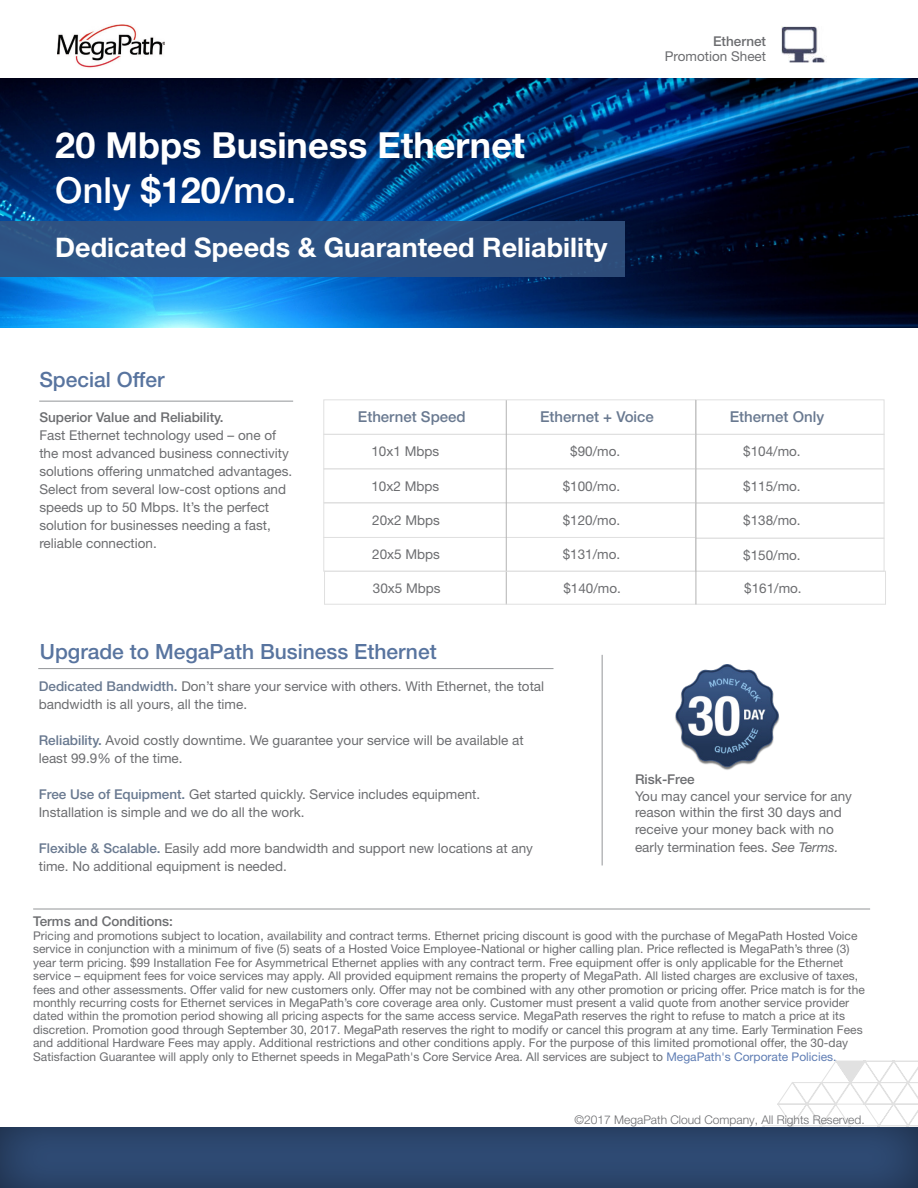
<style>
.page{position:relative;width:918px;height:1188px;background:#fff}
.page>*{position:absolute;margin:0;border:0;box-sizing:border-box;transform-origin:0 0}
.t1{font:700 36px/45px "Helvetica Neue LT Pro";color:#fff}
.t2{font:700 27px "Helvetica Neue LT Pro";color:#fff}
.t3{font:500 21px "Helvetica Neue LT Pro";color:#58749f}
.t4{font:500 15px "Helvetica Neue LT Pro";color:#697990}
.t5{font:13.5px/18px "Helvetica Neue LT Pro";color:#6c6d70}
.t6{font:500 13.5px "Helvetica Neue LT Pro";color:#6c6d70}
.t7{font:12px/13.4px "Helvetica Neue LT Pro";color:#6c6d70}
.t8{font:300 12px "Helvetica Neue LT Pro";color:#6c6d70}
.s1{font-weight:500}
.s2{font-weight:500;color:#697990}
.s3{font-style:italic}
.s4{color:#607eb4}
</style>
<div class="page">
<img style="left:0;top:79px;width:918px;height:248px">
<div style="left:0;top:222px;width:624px;height:55px;background:#33527f"></div>
<svg style="left:762px;top:1061px;width:156px;height:65px"></svg>
<hr style="left:602px;top:655px;width:1px;height:210px;background:#939598">
<div style="left:0;top:1126px;width:918px;height:62px;background:#2c476e"></div>
<img style="left:675px;top:664px;width:105px;height:106px">
<img style="left:57px;top:25px;width:107px;height:43px">
<hr style="left:39px;top:401px;width:254px;height:1px;background:#939598">
<hr style="left:33px;top:909px;width:837px;height:1px;background:#939598">
<img style="left:781px;top:26px;width:46px;height:37px">
<hr style="left:38px;top:668px;width:516px;height:1px;background:#939598">
<div style="left:323px;top:399px;width:373px;height:36px;border:1px solid #e0e0e0"></div>
<div style="left:323px;top:434px;width:373px;height:35px;border:1px solid #e0e0e0"></div>
<div style="left:323px;top:468px;width:373px;height:35px;border:1px solid #e0e0e0"></div>
<div style="left:323px;top:503px;width:373px;height:35px;border:1px solid #e0e0e0"></div>
<div style="left:323px;top:537px;width:373px;height:35px;border:1px solid #e0e0e0"></div>
<hr style="left:506px;top:400px;width:1px;height:205px;background:#b3b3b3">
<div style="left:695px;top:434px;width:189px;height:35px;border:1px solid #e0e0e0"></div>
<div style="left:695px;top:399px;width:189px;height:36px;border:1px solid #e0e0e0"></div>
<div style="left:695px;top:468px;width:189px;height:36px;border:1px solid #e0e0e0"></div>
<div style="left:695px;top:502px;width:189px;height:37px;border:1px solid #e0e0e0"></div>
<div style="left:695px;top:538px;width:189px;height:34px;border:1px solid #e0e0e0"></div>
<div style="left:324px;top:571px;width:562px;height:34px;border:1px solid #e0e0e0"></div>
<hr style="left:696px;top:400px;width:1px;height:204px;background:#b3b3b3">
<p class="t1" style="left:55px;top:122px;width:471px">20 Mbps Business Ethernet<br><span class="s1">Only</span> $120<span class="s1">/mo.</span></p>
<p class="t2" style="left:55px;top:231px;width:554px">Dedicated Speeds &amp; Guaranteed Reliability</p>
<p class="t6" style="left:713px;top:33px;width:55px">Ethernet</p>
<p class="t5" style="left:665px;top:47px;width:103px">Promotion Sheet</p>
<p class="t3" style="left:39px;top:366px;width:127px">Special Offer</p>
<p class="t6" style="left:39px;top:409px;width:186px">Superior Value and Reliability.</p>
<p class="t5" style="left:39px;top:426px;width:254px">Fast Ethernet technology used – one of the most advanced business connectivity solutions offering unmatched advantages.<br>Select from several low-cost options and speeds up to 50 Mbps. It’s the perfect solution for businesses needing a fast, reliable connection.</p>
<p class="t4" style="left:358px;top:408px;width:109px">Ethernet Speed</p>
<p class="t4" style="left:540px;top:408px;width:115px">Ethernet + Voice</p>
<p class="t5" style="left:371px;top:442px;width:69px">10x1 Mbps</p>
<p class="t5" style="left:570px;top:442px;width:52px">$90/mo.</p>
<p class="t5" style="left:371px;top:476px;width:69px">10x2 Mbps</p>
<p class="t5" style="left:563px;top:476px;width:59px">$100/mo.</p>
<p class="t5" style="left:372px;top:511px;width:69px">20x2 Mbps</p>
<p class="t5" style="left:563px;top:511px;width:59px">$120/mo.</p>
<p class="t5" style="left:372px;top:545px;width:69px">20x5 Mbps</p>
<p class="t5" style="left:563px;top:545px;width:59px">$131/mo.</p>
<p class="t4" style="left:730px;top:408px;width:96px">Ethernet Only</p>
<p class="t5" style="left:743px;top:442px;width:59px">$104/mo.</p>
<p class="t5" style="left:743px;top:477px;width:59px">$115/mo.</p>
<p class="t5" style="left:743px;top:511px;width:59px">$138/mo.</p>
<p class="t5" style="left:743px;top:545px;width:59px">$150/mo.</p>
<p class="t5" style="left:373px;top:578px;width:69px">30x5 Mbps</p>
<p class="t5" style="left:563px;top:578px;width:59px">$140/mo.</p>
<p class="t5" style="left:744px;top:578px;width:59px">$161/mo.</p>
<p class="t3" style="left:40px;top:639px;width:398px">Upgrade to MegaPath Business Ethernet</p>
<p class="t5" style="left:39px;top:677px;width:507px"><span class="s2">Dedicated Bandwidth.</span> Don’t share your service with others. With Ethernet, the total bandwidth is all yours, all the time.</p>
<p class="t5" style="left:39px;top:731px;width:486px"><span class="s2">Reliability.</span> Avoid costly downtime. We guarantee your service will be available at least 99.9% of the time.</p>
<p class="t5" style="left:39px;top:785px;width:443px"><span class="s2">Free Use of Equipment.</span> Get started quickly. Service includes equipment.<br>Installation is simple and we do all the work.</p>
<p class="t5" style="left:39px;top:839px;width:496px"><span class="s2">Flexible &amp; Scalable.</span> Easily add more bandwidth and support new locations at any time. No additional equipment is needed.</p>
<p class="t6" style="left:635px;top:771px;width:61px">Risk-Free</p>
<p class="t5" style="left:635px;top:787px;width:219px;line-height:16.5px">You may cancel your service for any reason within the first 30 days and receive your money back with no</p>
<p class="t5" style="left:635px;top:838px;width:205px">early termination fees. <span class="s3">See Terms.</span></p>
<p class="t6" style="left:33px;top:913px;width:141px">Terms and Conditions:</p>
<p class="t7" style="left:33px;top:929px;width:833px">Pricing and promotions subject to location, availability and contract terms. Ethernet pricing discount is good with the purchase of MegaPath Hosted Voice service in conjunction with a minimum of five (5) seats of a Hosted Voice Employee-National or higher calling plan. Price reflected is MegaPath’s three (3) year term pricing. $99 Installation Fee for Asymmetrical Ethernet applies with any contract term. Free equipment offer is only applicable for the Ethernet service – equipment fees for voice services may apply. All provided equipment remains the property of MegaPath. All listed charges are exclusive of taxes, fees and other assessments. Offer valid for new customers only. Offer may not be combined with any other promotion or pricing offer. Price match is for the monthly recurring costs for Ethernet services in MegaPath’s core coverage area only. Customer must present a valid quote from another service provider dated within the promotion period showing all pricing aspects for the same access service. MegaPath reserves the right to refuse to match a price at its discretion. Promotion good through September 30, 2017. MegaPath reserves the right to modify or cancel this program at any time. Early Termination Fees and additional Hardware Fees may apply. Additional restrictions and other conditions apply. For the purpose of this limited promotional offer, the 30-day Satisfaction Guarantee will apply only to Ethernet speeds in MegaPath's Core Service Area. All services are subject to <span class="s4">MegaPath's Corporate Policies.</span></p>
<p class="t8" style="left:575px;top:1112px;width:292px">©2017 MegaPath Cloud Company, All Rights Reserved.</p>
</div>
